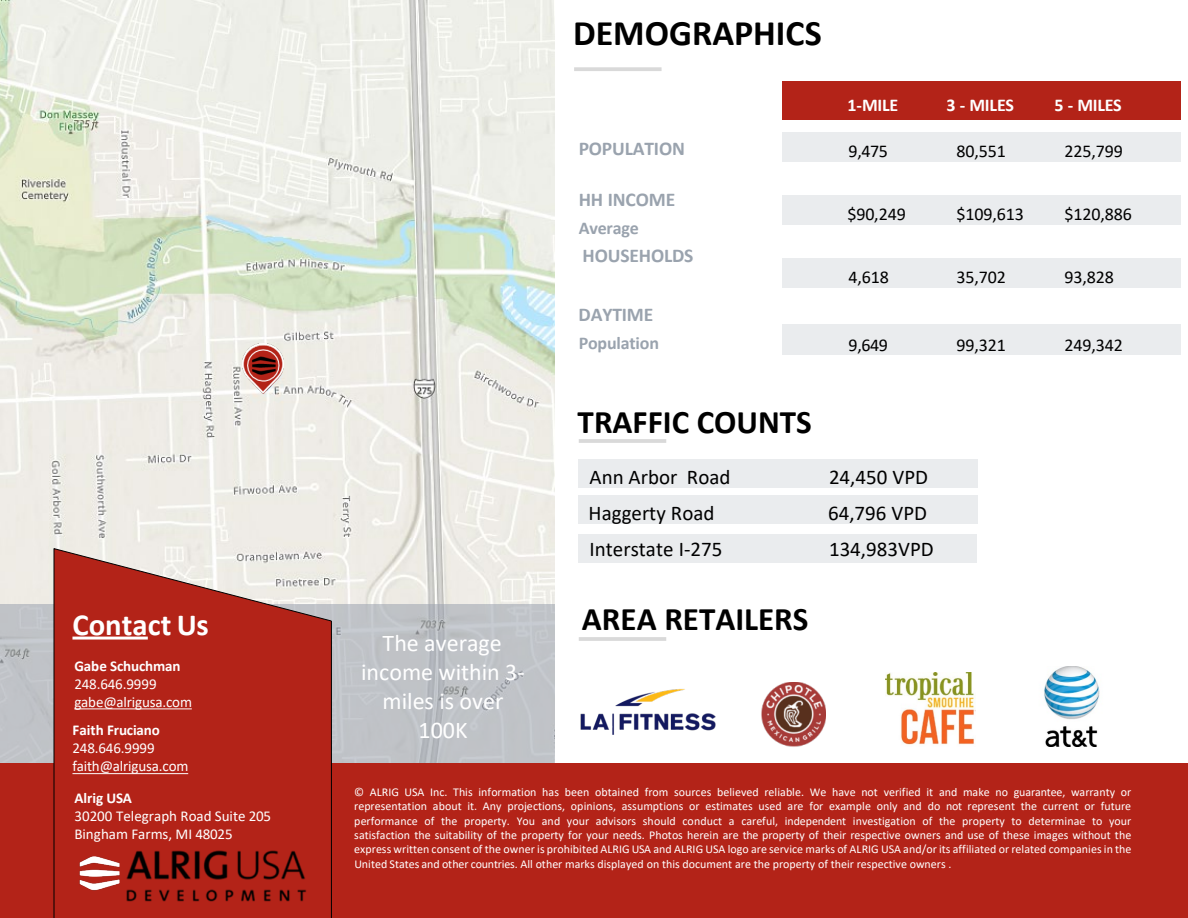
<style>
.page{position:relative;width:1188px;height:918px;background:#fff}
.page>*{position:absolute;margin:0;border:0;box-sizing:border-box;transform-origin:0 0}
.t1{font:700 36px "Calibri";color:#000}
.t2{font:700 33px "Calibri";color:#000}
.t3{font:700 30.75px "Calibri";color:#fff}
.t4{font:24px/28.8px "Calibri";color:#fff;text-align:center}
.t5{font:21px "Calibri";color:#000}
.t6{font:700 19.5px "Calibri";letter-spacing:-.01em;color:#9aa3ae}
.t7{font:18px "Calibri";letter-spacing:-.005em;color:#000}
.t8{font:700 18px "Calibri";letter-spacing:-.015em;color:#fff}
.t9{font:700 18px "Calibri";letter-spacing:-.01em;color:#9aa3ae}
.t10{font:15px/18px "Calibri";letter-spacing:-.01em;color:#fff}
.t11{font:700 15px "Calibri";letter-spacing:-.01em;color:#fff}
.t12{font:12px/14.4px "Calibri";color:#fff;text-align:justify}
</style>
<div class="page">
<img style="left:0;top:0;width:555px;height:763px">
<img style="left:0;top:604px;width:554px;height:159px">
<div style="left:0;top:763px;width:1188px;height:155px;background:#b32318"></div>
<svg style="left:53px;top:548px;width:279px;height:370px"></svg>
<img style="left:70px;top:853px;width:52px;height:61px">
<svg style="left:72px;top:637px;width:76px;height:3px"></svg>
<svg style="left:74px;top:708px;width:118px;height:1px"></svg>
<svg style="left:72px;top:773px;width:116px;height:1px"></svg>
<img style="left:126px;top:843px;width:186px;height:60px">
<img style="left:761px;top:682px;width:65px;height:65px">
<img style="left:0;top:496px;width:2px;height:60px">
<img style="left:0;top:751px;width:1px;height:12px">
<hr style="left:579px;top:439px;width:87px;height:4px;background:#d9d9d9">
<div style="left:783px;top:81px;width:398px;height:38px;background:#b32318"></div>
<div style="left:782px;top:196px;width:398px;height:29px;background:#eaecee"></div>
<div style="left:782px;top:259px;width:398px;height:29px;background:#eaecee"></div>
<div style="left:783px;top:133px;width:398px;height:29px;background:#eaecee"></div>
<div style="left:782px;top:324px;width:398px;height:30px;background:#eaecee"></div>
<hr style="left:574px;top:67px;width:88px;height:4px;background:#d9d9d9">
<hr style="left:579px;top:637px;width:87px;height:4px;background:#d9d9d9">
<img style="left:886px;top:673px;width:89px;height:72px">
<img style="left:242px;top:344px;width:41px;height:49px">
<img style="left:1044px;top:667px;width:56px;height:80px">
<img style="left:580px;top:689px;width:136px;height:46px">
<p class="t3" style="left:72px;top:603px;width:138px">Contact Us</p>
<p class="t11" style="left:74px;top:655px;width:108px">Gabe Schuchman</p>
<p class="t10" style="left:74px;top:674px;width:84px">248.646.9999</p>
<p class="t10" style="left:74px;top:692px;width:119px">gabe@alrigusa.com</p>
<p class="t11" style="left:72px;top:720px;width:89px">Faith Fruciano</p>
<p class="t10" style="left:72px;top:739px;width:84px">248.646.9999</p>
<p class="t10" style="left:72px;top:757px;width:117px">faith@alrigusa.com</p>
<p class="t11" style="left:74px;top:787px;width:59px">Alrig USA</p>
<p class="t10" style="left:74px;top:807px;width:198px">30200 Telegraph Road Suite 205<br>Bingham Farms, MI 48025</p>
<p class="t1" style="left:573px;top:8px;width:250px">DEMOGRAPHICS</p>
<p class="t6" style="left:579px;top:135px;width:108px">POPULATION</p>
<p class="t6" style="left:579px;top:185px;width:98px">HH INCOME</p>
<p class="t9" style="left:579px;top:215px;width:62px">Average</p>
<p class="t6" style="left:583px;top:242px;width:112px">HOUSEHOLDS</p>
<p class="t6" style="left:579px;top:301px;width:76px">DAYTIME</p>
<p class="t9" style="left:579px;top:331px;width:82px">Population</p>
<p class="t2" style="left:578px;top:398px;width:236px">TRAFFIC COUNTS</p>
<p class="t8" style="left:848px;top:92px;width:52px">1-MILE</p>
<p class="t8" style="left:947px;top:92px;width:69px">3 - MILES</p>
<p class="t8" style="left:1055px;top:92px;width:69px">5 - MILES</p>
<p class="t7" style="left:849px;top:139px;width:41px">9,475</p>
<p class="t7" style="left:957px;top:139px;width:51px">80,551</p>
<p class="t7" style="left:1065px;top:139px;width:60px">225,799</p>
<p class="t7" style="left:848px;top:202px;width:60px">$90,249</p>
<p class="t7" style="left:957px;top:202px;width:69px">$109,613</p>
<p class="t7" style="left:1065px;top:202px;width:69px">$120,886</p>
<p class="t7" style="left:849px;top:265px;width:42px">4,618</p>
<p class="t7" style="left:957px;top:265px;width:51px">35,702</p>
<p class="t7" style="left:1065px;top:265px;width:51px">93,828</p>
<p class="t7" style="left:849px;top:333px;width:41px">9,649</p>
<p class="t7" style="left:957px;top:333px;width:51px">99,321</p>
<p class="t7" style="left:1065px;top:333px;width:60px">249,342</p>
<p class="t5" style="left:590px;top:462px;width:142px">Ann Arbor Road</p>
<p class="t5" style="left:829px;top:462px;width:101px">24,450 VPD</p>
<p class="t5" style="left:589px;top:498px;width:127px">Haggerty Road</p>
<p class="t5" style="left:828px;top:498px;width:100px">64,796 VPD</p>
<p class="t5" style="left:590px;top:534px;width:134px">Interstate I-275</p>
<p class="t5" style="left:829px;top:534px;width:106px">134,983VPD</p>
<p class="t4" style="left:361px;top:628px;width:165px">The average income within 3- miles is over<br>100K</p>
<p class="t2" style="left:582px;top:596px;width:228px">AREA RETAILERS</p>
<p class="t12" style="left:354px;top:784px;width:779px">© ALRIG USA Inc. This information has been obtained from sources believed reliable. We have not verified it and make no guarantee, warranty or representation about it. Any projections, opinions, assumptions or estimates used are for example only and do not represent the current or future performance of the property. You and your advisors should conduct a careful, independent investigation of the property to determinae to your satisfaction the suitability of the property for your needs. Photos herein are the property of their respective owners and use of these images without the express written consent of the owner is prohibited ALRIG USA and ALRIG USA logo are service marks of ALRIG USA and/or its affiliated or related companies in the United States and other countries. All other marks displayed on this document are the property of their respective owners .</p>
</div>
